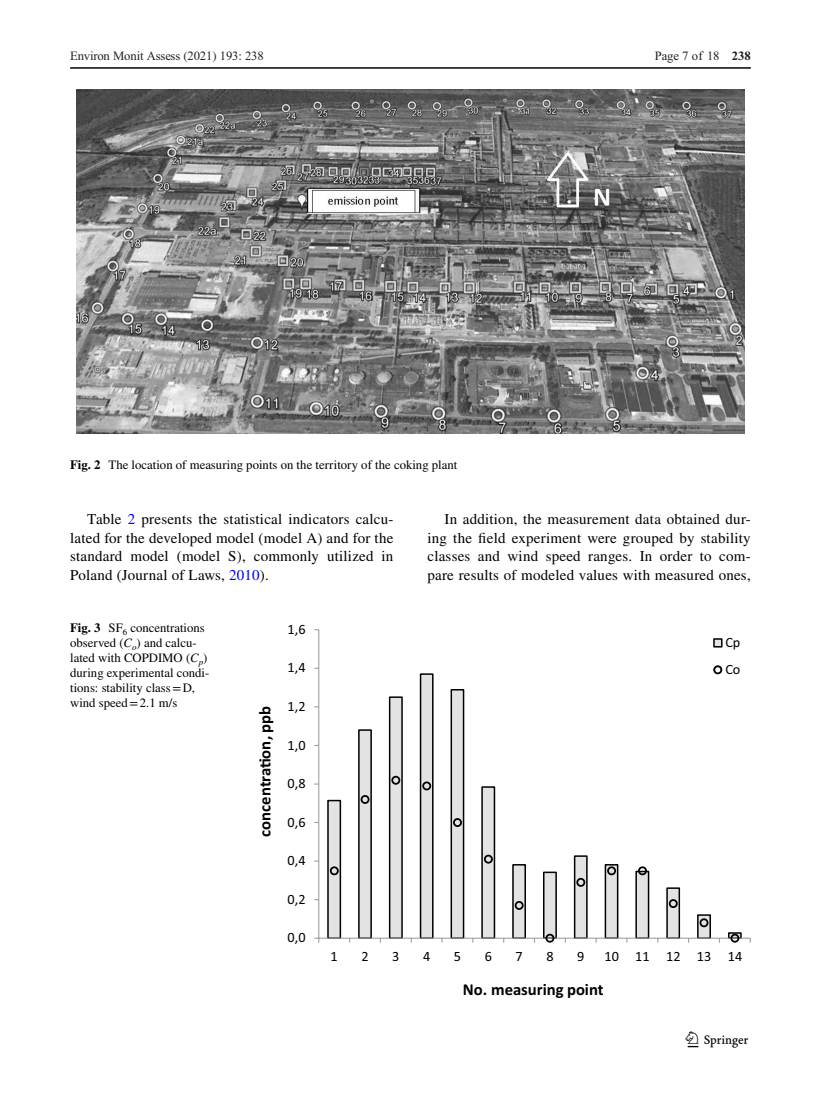
<style>
.page{position:relative;width:821px;height:1106px;background:#fff}
.page>*{position:absolute;margin:0;border:0;box-sizing:border-box;transform-origin:0 0}
.t1{font:22.5px "Springnew Regular 3";color:#000}
.t2{font:700 16.65px "Calibri";color:#000}
.t3{font:15px/18.8px "STIX Regular 2";letter-spacing:.015em;color:#000;text-align:justify}
.t4{font:14.25px/27px "Calibri";letter-spacing:.005em;color:#000}
.t5{font:12.75px/15px "STIX Regular 2";color:#000}
.t6{font:12.75px "Adv TT3713 a 231";color:#231f20}
.s1{font-family:"STIX";font-weight:700}
.s2{font-family:"Adv T Tb 8864 ccf.B"}
.s3{color:#00f}
.s4{font-family:"STIX";font-style:italic}
</style>
<div class="page">
<hr style="left:70px;top:67px;width:680px;height:2px;background:#000">
<img style="left:77px;top:89px;width:667px;height:344px">
<svg style="left:326px;top:672px;width:416px;height:267px"></svg>
<hr style="left:318px;top:629px;width:1px;height:309px;background:#a1a2a2">
<hr style="left:319px;top:937px;width:431px;height:1px;background:#a1a2a2">
<svg style="left:314px;top:937px;width:5px;height:5px"></svg>
<svg style="left:329px;top:775px;width:411px;height:168px"></svg>
<div style="left:713px;top:638px;width:9px;height:9px;background:#e3e3e3;border:2px solid #000"></div>
<div style="left:713px;top:665px;width:9px;height:9px;border:2px solid #000;border-radius:50%"></div>
<p class="t6" style="left:70px;top:51px;width:195px">Environ Monit Assess (2021) 193: 238</p>
<p class="t5" style="left:70px;top:458px;width:389px"><span class="s1">Fig. 2</span> The location of measuring points on the territory of the coking plant</p>
<p class="t6" style="left:655px;top:52px;width:97px">Page 7 of 18 <span class="s2">238</span></p>
<p class="t3" style="left:70px;top:510px;width:325px;text-indent:17px">Table <span class="s3">2</span> presents the statistical indicators calcu&shy;lated for the developed model (model A) and for the standard model (model S), commonly utilized in Poland (Journal of Laws, <span class="s3">2010</span>).</p>
<p class="t3" style="left:427px;top:510px;width:325px;text-indent:17px">In addition, the measurement data obtained dur&shy;ing the field experiment were grouped by stability classes and wind speed ranges. In order to com&shy;pare results of modeled values with measured ones,</p>
<p class="t5" style="left:70px;top:621px;width:141px"><span class="s1">Fig. 3</span> SF<sub>6</sub> concentrations observed (<span class="s4">C</span><sub>o</sub>) and calcu&shy;lated with COPDIMO (<span class="s4">C</span><sub>p</sub>) during experimental condi&shy;tions: stability class=D, wind speed=2.1 m/s</p>
<p class="t2" style="left:253px;top:836px;width:132px;rotate:-90deg">concentra on, ppb</p>
<p class="t4" style="left:287px;top:615px;width:19px">1,6</p>
<p class="t4" style="left:287px;top:654px;width:19px">1,4</p>
<p class="t4" style="left:287px;top:692px;width:19px">1,2</p>
<p class="t4" style="left:287px;top:731px;width:19px">1,0</p>
<p class="t4" style="left:287px;top:769px;width:19px">0,8</p>
<p class="t4" style="left:287px;top:808px;width:19px">0,6</p>
<p class="t4" style="left:287px;top:846px;width:19px">0,4</p>
<p class="t4" style="left:287px;top:885px;width:19px">0,2</p>
<p class="t4" style="left:287px;top:923px;width:19px">0,0</p>
<p class="t4" style="left:725px;top:628px;width:17px">Cp<br>Co</p>
<p class="t4" style="left:330px;top:942px;width:9px">1</p>
<p class="t4" style="left:361px;top:942px;width:9px">2</p>
<p class="t4" style="left:392px;top:942px;width:9px">3</p>
<p class="t4" style="left:423px;top:942px;width:9px">4</p>
<p class="t4" style="left:454px;top:942px;width:9px">5</p>
<p class="t4" style="left:485px;top:942px;width:9px">6</p>
<p class="t4" style="left:515px;top:942px;width:9px">7</p>
<p class="t4" style="left:546px;top:942px;width:9px">8</p>
<p class="t4" style="left:577px;top:942px;width:9px">9</p>
<p class="t4" style="left:604px;top:942px;width:139px">10 11 12 13 14</p>
<p class="t2" style="left:463px;top:978px;width:142px">No. measuring point</p>
<h1 class="t1" style="left:687px;top:1031px;width:62px">1 3</h1>
</div>
